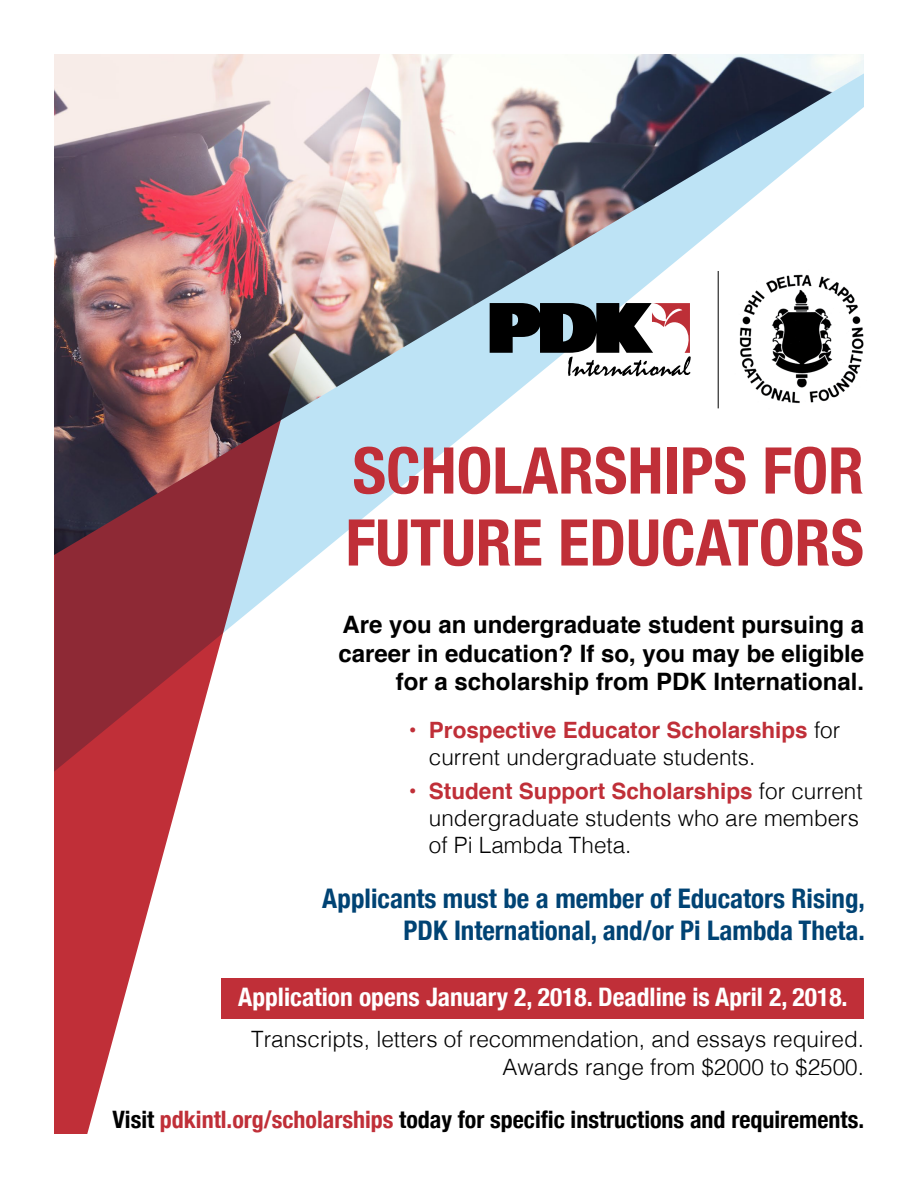
<style>
.page{position:relative;width:918px;height:1188px;background:#fff}
.page>*{position:absolute;margin:0;border:0;box-sizing:border-box;transform-origin:0 0}
.t1{font:700 condensed 64.5px/72px "Helvetica Neue";color:#c02f38}
.t2{font:700 condensed 27px/32.4px "Helvetica Neue";color:#004374;text-align:right}
.t3{font:700 condensed 25.5px "Helvetica Neue";color:#fff}
.t4{font:700 24px/28.8px "Helvetica";color:#000;text-align:right}
.t5{font:700 condensed 24px "Helvetica Neue";color:#000}
.t6{font:300 22.5px/27px "Helvetica";color:#000;text-align:right}
.t7{font:700 22.5px/27px "Helvetica";color:#c02f38}
.s1{font-weight:300;color:#000}
.s2{font-weight:700;color:#c02f38}
.s3{color:#c02f38}
</style>
<div class="page">
<div style="left:221px;top:979px;width:642px;height:40px;background:#c02f38"></div>
<svg style="left:54px;top:772px;width:326px;height:362px"></svg>
<svg style="left:54px;top:555px;width:264px;height:217px"></svg>
<img style="left:54px;top:54px;width:810px;height:501px">
<img style="left:734px;top:270px;width:130px;height:140px">
<svg style="left:490px;top:303px;width:201px;height:73px"></svg>
<hr style="left:718px;top:271px;width:1px;height:137px;background:#000">
<h1 class="t1" style="left:346px;top:430px;width:520px">Scholarships for<br>Future Educators</h1>
<p class="t4" style="left:339px;top:610px;width:527px">Are you an undergraduate student pursuing a career in education? If so, you may be eligible for a scholarship from PDK International.</p>
<p class="t7" style="left:429px;top:717px;width:413px;text-indent:-20px">• Prospective Educator Scholarships <span class="s1">for current undergraduate students.</span></p>
<p class="t6" style="left:429px;top:776px;width:435px;text-align:left;text-indent:-20px"><span class="s2">• Student Support Scholarships</span> for current undergraduate students who are members of Pi Lambda Theta.</p>
<p class="t2" style="left:322px;top:880px;width:544px">Applicants must be a member of Educators Rising,<br>PDK International, and/or Pi Lambda Theta.</p>
<p class="t3" style="left:238px;top:976px;width:611px">Application opens January 2, 2018. Deadline is April 2, 2018.</p>
<p class="t6" style="left:251px;top:1023px;width:614px;line-height:28.5px">Transcripts, letters of recommendation, and essays required.<br>Awards range from $2000 to $2500.</p>
<p class="t5" style="left:112px;top:1099px;width:753px">Visit <span class="s3">pdkintl.org/scholarships</span> today for specific instructions and requirements.</p>
</div>
